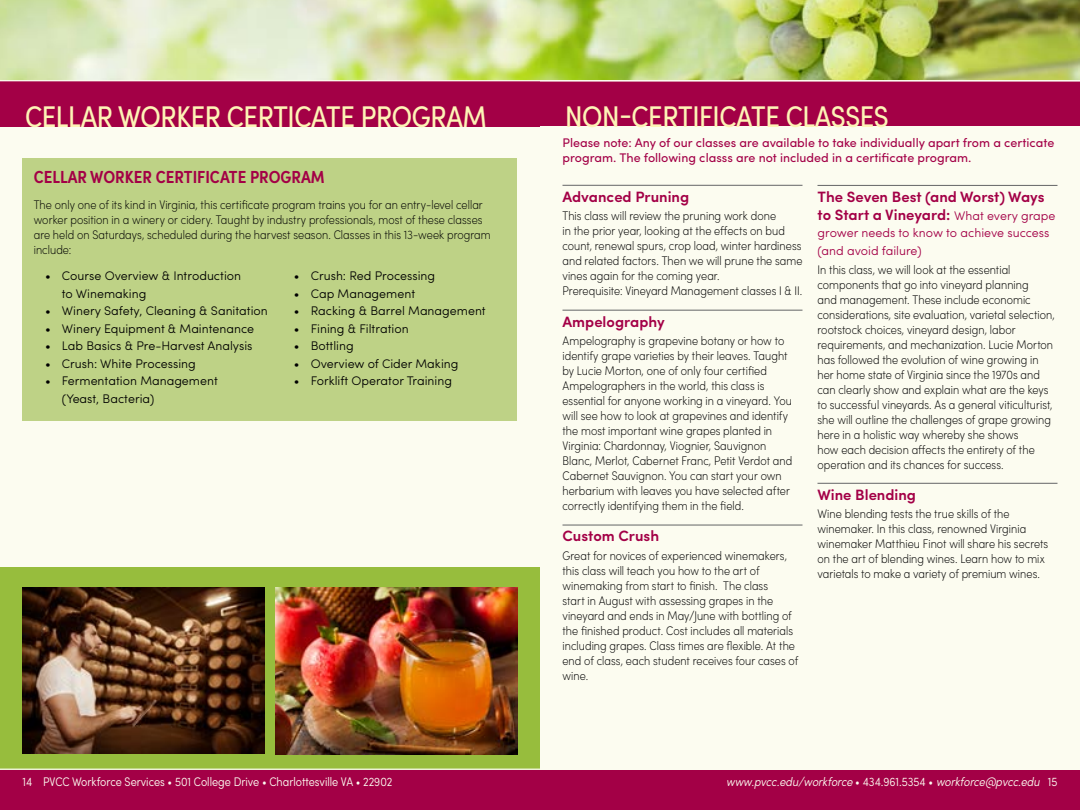
<style>
.page{position:relative;width:1080px;height:810px;background:#fff}
.page>*{position:absolute;margin:0;border:0;box-sizing:border-box;transform-origin:0 0}
.t1{font:condensed 30px "Sofia Pro";letter-spacing:-.01em;color:#fdf4b6}
.t2{font:600 condensed 17.5px "Sofia Pro";color:#a30046}
.t3{font:600 15px/18px "Sofia Pro";color:#a30046}
.t4{font:200 condensed 12.5px/15px "Sofia Pro";letter-spacing:.005em;color:#000}
.t5{font:300 12.5px/17.5px "Sofia Pro";color:#000}
.t6{font:12.5px/15px "Sofia Pro";color:#a30046}
.t7{font:300 condensed 12.5px "Sofia Pro";color:#fcfcf0}
.t8{font:italic 300 condensed 12.5px "Sofia Pro";letter-spacing:-.005em;color:#fcfcf0}
.t9{font:300 12.5px/17.5px "Sofia Pro";color:#a30046}
.s1{font-weight:300;font-size:12.5px}
.s2{font-style:normal}
</style>
<div class="page">
<div style="left:540px;top:770px;width:540px;height:40px;background:#a30046"></div>
<div style="left:540px;top:80px;width:540px;height:47px;background:#a30046"></div>
<img style="left:0;top:0;width:1080px;height:80px">
<div style="left:540px;top:127px;width:540px;height:643px;background:#fcfcf0"></div>
<div style="left:0;top:770px;width:540px;height:40px;background:#a30046"></div>
<div style="left:0;top:567px;width:540px;height:203px;background:#97bd3d"></div>
<div style="left:0;top:80px;width:540px;height:47px;background:#a30046"></div>
<div style="left:0;top:127px;width:540px;height:439px;background:#fcfcf0"></div>
<hr style="left:0;top:80px;width:1080px;height:1px;background:#fcfcf0">
<hr style="left:0;top:769px;width:1080px;height:1px;background:#fcfcf0">
<div style="left:22px;top:158px;width:495px;height:262px;background:#bed286"></div>
<hr style="left:562px;top:185px;width:240px;height:1px;background:#636466">
<hr style="left:562px;top:310px;width:240px;height:1px;background:#636466">
<hr style="left:562px;top:525px;width:240px;height:1px;background:#636466">
<img style="left:22px;top:588px;width:242px;height:166px">
<img style="left:276px;top:588px;width:242px;height:166px">
<hr style="left:818px;top:185px;width:240px;height:1px;background:#636466">
<hr style="left:818px;top:483px;width:240px;height:1px;background:#636466">
<h1 class="t1" style="left:25px;top:98px;width:463px">CELLAR WORKER CERTICATE PROGRAM</h1>
<h1 class="t1" style="left:565px;top:97px;width:325px">NON-CERTIFICATE CLASSES</h1>
<p class="t6" style="left:562px;top:134px;width:493px">Please note: Any of our classes are available to take individually apart from a certicate program. The following classs are not included in a certificate program.</p>
<h2 class="t2" style="left:34px;top:166px;width:293px">CELLAR WORKER CERTIFICATE PROGRAM</h2>
<p class="t4" style="left:34px;top:197px;width:458px">The only one of its kind in Virginia, this certificate program trains you for an entry-level cellar worker position in a winery or cidery. Taught by industry professionals, most of these classes are held on Saturdays, scheduled during the harvest season. Classes in this 13-week program include:</p>
<p class="t5" style="left:62px;top:266px;width:181px;text-indent:-17px">• Course Overview &amp; Introduction to Winemaking</p>
<p class="t5" style="left:45px;top:301px;width:224px">• Winery Safety, Cleaning &amp; Sanitation</p>
<p class="t5" style="left:45px;top:319px;width:211px">• Winery Equipment &amp; Maintenance</p>
<p class="t5" style="left:45px;top:336px;width:209px">• Lab Basics &amp; Pre-Harvest Analysis</p>
<p class="t5" style="left:45px;top:354px;width:152px">• Crush: White Processing</p>
<p class="t5" style="left:62px;top:371px;width:158px;text-indent:-17px">• Fermentation Management (Yeast, Bacteria)</p>
<p class="t3" style="left:562px;top:186px;width:128px">Advanced Pruning</p>
<p class="t4" style="left:562px;top:208px;width:242px">This class will review the pruning work done<br>in the prior year, looking at the effects on bud count, renewal spurs, crop load, winter hardiness and related factors. Then we will prune the same vines again for the coming year.<br>Prerequisite: Vineyard Management classes I &amp; II.</p>
<p class="t3" style="left:562px;top:311px;width:104px">Ampelography</p>
<p class="t4" style="left:562px;top:333px;width:231px">Ampelography is grapevine botany or how to identify grape varieties by their leaves. Taught by Lucie Morton, one of only four certified Ampelographers in the world, this class is essential for anyone working in a vineyard. You will see how to look at grapevines and identify the most important wine grapes planted in Virginia: Chardonnay, Viognier, Sauvignon Blanc, Merlot, Cabernet Franc, Petit Verdot and Cabernet Sauvignon. You can start your own herbarium with leaves you have selected after correctly identifying them in the field.</p>
<p class="t3" style="left:562px;top:526px;width:98px">Custom Crush</p>
<p class="t4" style="left:562px;top:548px;width:237px">Great for novices of experienced winemakers, this class will teach you how to the art of winemaking from start to finish. The class<br>start in August with assessing grapes in the vineyard and ends in May/June with bottling of the finished product. Cost includes all materials including grapes. Class times are flexible. At the end of class, each student receives four cases of wine.</p>
<p class="t3" style="left:818px;top:187px;width:240px">The Seven Best (and Worst) Ways to Start a Vineyard: <span class="s1">What every grape</span></p>
<p class="t9" style="left:818px;top:223px;width:234px">grower needs to know to achieve success (and avoid failure)</p>
<p class="t4" style="left:818px;top:261px;width:239px">In this class, we will look at the essential components that go into vineyard planning<br>and management. These include economic considerations, site evaluation, varietal selection, rootstock choices, vineyard design, labor requirements, and mechanization. Lucie Morton has followed the evolution of wine growing in her home state of Virginia since the 1970s and can clearly show and explain what are the keys to successful vineyards. As a general viticulturist, she will outline the challenges of grape growing here in a holistic way whereby she shows<br>how each decision affects the entirety of the operation and its chances for success.</p>
<p class="t3" style="left:818px;top:484px;width:100px">Wine Blending</p>
<p class="t4" style="left:818px;top:506px;width:232px">Wine blending tests the true skills of the winemaker. In this class, renowned Virginia winemaker Matthieu Finot will share his secrets on the art of blending wines. Learn how to mix varietals to make a variety of premium wines.</p>
<p class="t5" style="left:294px;top:266px;width:143px">• Crush: Red Processing</p>
<p class="t5" style="left:294px;top:284px;width:123px">• Cap Management</p>
<p class="t5" style="left:294px;top:301px;width:193px">• Racking &amp; Barrel Management</p>
<p class="t5" style="left:294px;top:319px;width:116px">• Fining &amp; Filtration</p>
<p class="t5" style="left:294px;top:336px;width:61px">• Bottling</p>
<p class="t5" style="left:294px;top:354px;width:166px">• Overview of Cider Making</p>
<p class="t5" style="left:294px;top:371px;width:160px">• Forklift Operator Training</p>
<p class="t7" style="left:22px;top:774px;width:371px">14 PVCC Workforce Services • 501 College Drive • Charlottesville VA • 22902</p>
<p class="t8" style="left:726px;top:774px;width:333px">www.pvcc.edu/workforce <span class="s2">• 434.961.5354 •</span> workforce@pvcc.edu <span class="s2">15</span></p>
</div>
